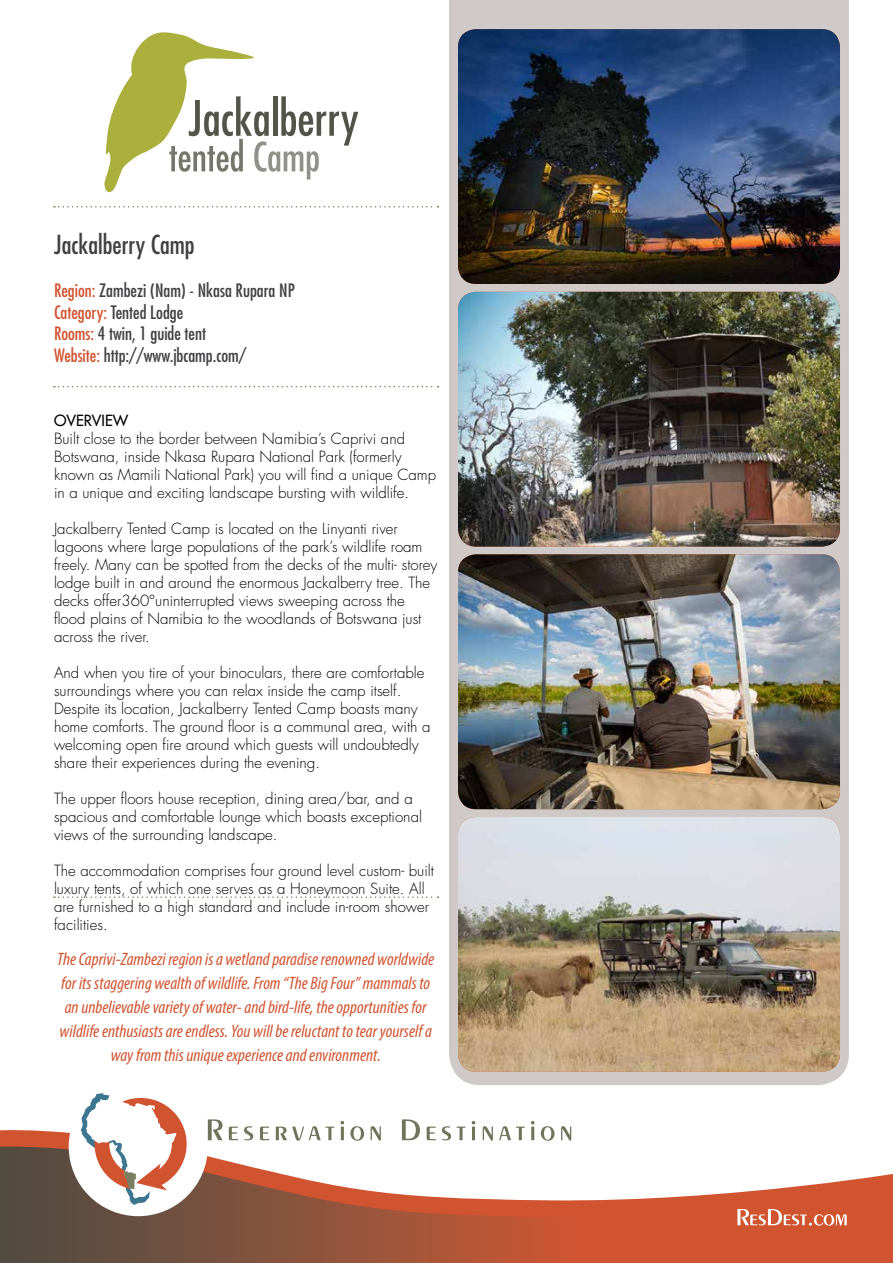
<style>
.page{position:relative;width:893px;height:1263px;background:#fff}
.page>*{position:absolute;margin:0;border:0;box-sizing:border-box;transform-origin:0 0}
.t1{font:condensed 25.5px "Futura Std";color:#414042}
.t2{font:italic condensed 18px/24px "Myriad Pro";color:#d15431;text-align:center}
.t3{font:condensed 18px/21.6px "Futura Std";color:#414042}
.t4{font:300 15px/18px "Futura Std";color:#000}
.t5{font:500 15px "Futura Std";color:#000}
.s1{color:#d15431}
</style>
<div class="page">
<div style="left:449px;top:0;width:400px;height:1085px;background:#cfcac7"></div>
<svg style="left:0;top:1123px;width:893px;height:140px"></svg>
<svg style="left:0;top:1146px;width:893px;height:72px"></svg>
<div style="left:69px;top:1077px;width:139px;height:139px;background:#fff;border-radius:50%"></div>
<svg style="left:80px;top:1093px;width:107px;height:113px"></svg>
<svg style="left:208px;top:1119px;width:363px;height:22px"></svg>
<svg style="left:737px;top:1209px;width:110px;height:16px"></svg>
<img style="left:458px;top:29px;width:382px;height:255px">
<img style="left:458px;top:292px;width:382px;height:255px">
<img style="left:458px;top:554px;width:382px;height:255px">
<img style="left:458px;top:817px;width:382px;height:255px">
<svg style="left:54px;top:206px;width:384px;height:2px"></svg>
<svg style="left:54px;top:386px;width:384px;height:1px"></svg>
<svg style="left:54px;top:896px;width:384px;height:2px"></svg>
<svg style="left:104px;top:32px;width:254px;height:161px"></svg>
<h1 class="t1" style="left:54px;top:229px;width:142px">Jackalberry Camp</h1>
<p class="t3" style="left:54px;top:279px;width:242px"><span class="s1">Region:</span> Zambezi (Nam) - Nkasa Rupara NP<br><span class="s1">Category:</span> Tented Lodge<br><span class="s1">Rooms:</span> 4 twin, 1 guide tent<br><span class="s1">Website:</span> http://www.jbcamp.com/</p>
<p class="t5" style="left:54px;top:411px;width:76px">OVERVIEW</p>
<p class="t4" style="left:54px;top:430px;width:384px">Built close to the border between Namibia’s Caprivi and Botswana, inside Nkasa Rupara National Park (formerly known as Mamili National Park) you will find a unique Camp in a unique and exciting landscape bursting with wildlife.</p>
<p class="t4" style="left:54px;top:520px;width:385px">Jackalberry Tented Camp is located on the Linyanti river lagoons where large populations of the park’s wildlife roam freely. Many can be spotted from the decks of the multi- storey lodge built in and around the enormous Jackalberry tree. The decks offer360°uninterrupted views sweeping across the flood plains of Namibia to the woodlands of Botswana just across the river.</p>
<p class="t4" style="left:54px;top:664px;width:378px">And when you tire of your binoculars, there are comfortable surroundings where you can relax inside the camp itself.<br>Despite its location, Jackalberry Tented Camp boasts many home comforts. The ground floor is a communal area, with a welcoming open fire around which guests will undoubtedly share their experiences during the evening.</p>
<p class="t4" style="left:54px;top:790px;width:370px">The upper floors house reception, dining area/bar, and a spacious and comfortable lounge which boasts exceptional views of the surrounding landscape.</p>
<p class="t4" style="left:54px;top:862px;width:381px">The accommodation comprises four ground level custom- built luxury tents, of which one serves as a Honeymoon Suite. All are furnished to a high standard and include in-room shower facilities.</p>
<p class="t2" style="left:57px;top:947px;width:379px">The Caprivi-Zambezi region is a wetland paradise renowned worldwide for its staggering wealth of wildlife. From “The Big Four” mammals to an unbelievable variety of water- and bird-life, the opportunities for wildlife enthusiasts are endless. You will be reluctant to tear yourself a way from this unique experience and environment.</p>
</div>
